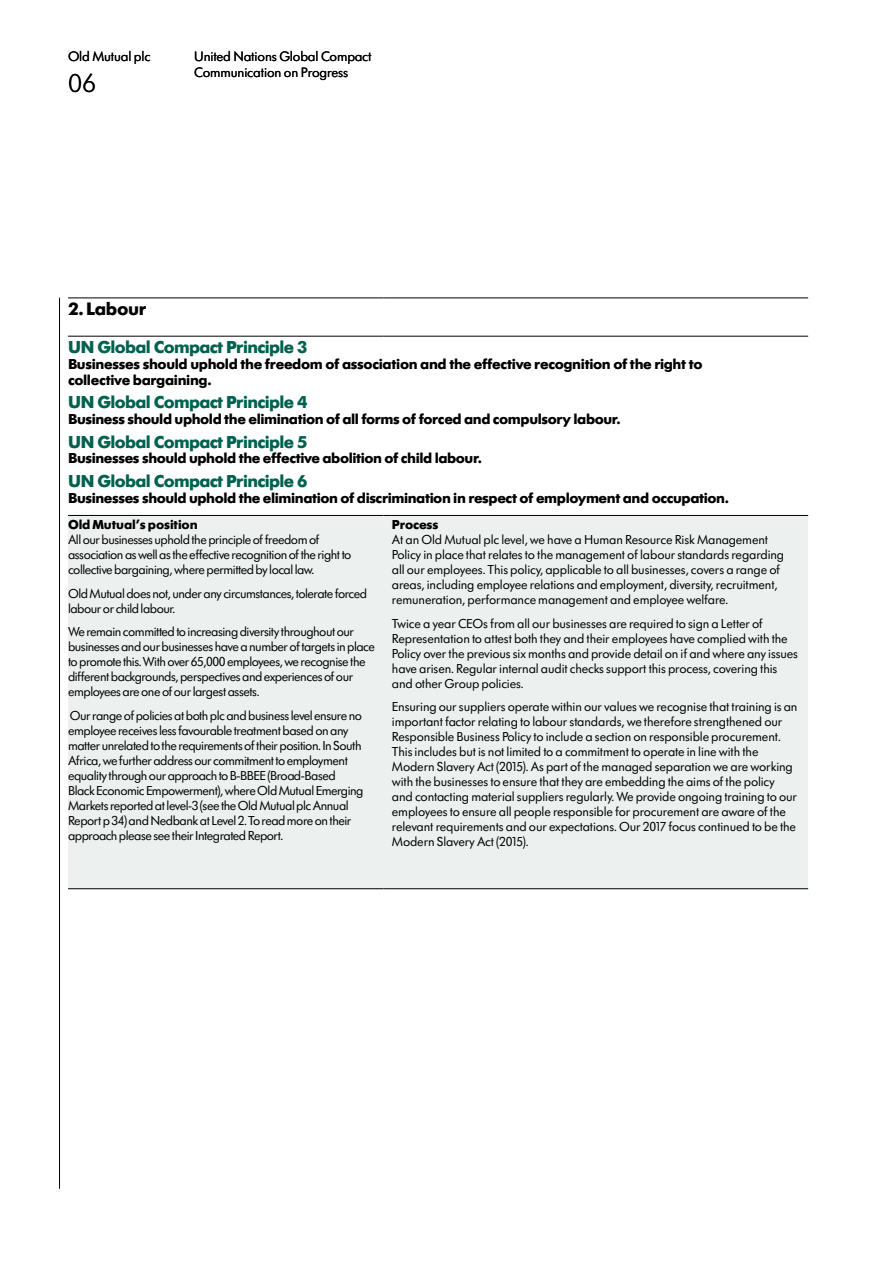
<style>
.page{position:relative;width:893px;height:1263px;background:#fff}
.page>*{position:absolute;margin:0;border:0;box-sizing:border-box;transform-origin:0 0}
.t1{font:300 27px "Futura SBOP";color:#000}
.t2{font:700 18.75px "Futura SBOP";letter-spacing:-.02em;color:#000}
.t3{font:700 18px "Futura SBOP";letter-spacing:-.035em;color:#00614f}
.t4{font:700 15px/15.8px "Futura SBOP";letter-spacing:-.025em;color:#000}
.t5{font:14.25px/16px "Futura SBOP";letter-spacing:-.01em;color:#000}
.t6{font:13.5px/15px "Futura SBOP";letter-spacing:-.01em;color:#000}
.t7{font:13.5px/15px "Futura SBOP";letter-spacing:-.03em;color:#000}
.t8{font:700 13.5px "Futura SBOP";letter-spacing:-.01em;color:#000}
</style>
<div class="page">
<hr style="left:59px;top:298px;width:1px;height:891px;background:#000">
<div style="left:68px;top:516px;width:740px;height:372px;background:#ecf0ef"></div>
<hr style="left:68px;top:336px;width:315px;height:1px;background:#000">
<hr style="left:392px;top:336px;width:416px;height:1px;background:#000">
<hr style="left:68px;top:515px;width:315px;height:1px;background:#000">
<hr style="left:392px;top:515px;width:416px;height:1px;background:#000">
<hr style="left:68px;top:888px;width:315px;height:1px;background:#000">
<hr style="left:392px;top:888px;width:416px;height:1px;background:#000">
<hr style="left:68px;top:298px;width:315px;height:1px;background:#000">
<hr style="left:392px;top:298px;width:416px;height:1px;background:#000">
<p class="t5" style="left:68px;top:49px;width:84px">Old Mutual plc</p>
<h1 class="t1" style="left:68px;top:69px;width:30px">06</h1>
<p class="t5" style="left:194px;top:49px;width:179px">United Nations Global Compact<br>Communication on Progress</p>
<h2 class="t2" style="left:68px;top:299px;width:80px">2. Labour</h2>
<h3 class="t3" style="left:68px;top:337px;width:241px">UN Global Compact Principle 3</h3>
<p class="t4" style="left:68px;top:356px;width:636px">Businesses should uphold the freedom of association and the effective recognition of the right to collective bargaining.</p>
<h3 class="t3" style="left:68px;top:392px;width:241px">UN Global Compact Principle 4</h3>
<p class="t4" style="left:68px;top:411px;width:554px">Business should uphold the elimination of all forms of forced and compulsory labour.</p>
<h3 class="t3" style="left:68px;top:431px;width:241px">UN Global Compact Principle 5</h3>
<p class="t4" style="left:68px;top:450px;width:415px">Businesses should uphold the effective abolition of child labour.</p>
<h3 class="t3" style="left:68px;top:471px;width:241px">UN Global Compact Principle 6</h3>
<p class="t4" style="left:68px;top:490px;width:662px">Businesses should uphold the elimination of discrimination in respect of employment and occupation.</p>
<p class="t8" style="left:68px;top:517px;width:131px">Old Mutual’s position</p>
<p class="t7" style="left:68px;top:532px;width:285px">All our businesses uphold the principle of freedom of association as well as the effective recognition of the right to collective bargaining, where permitted by local law.</p>
<p class="t7" style="left:68px;top:586px;width:301px">Old Mutual does not, under any circumstances, tolerate forced labour or child labour.</p>
<p class="t7" style="left:68px;top:624px;width:308px">We remain committed to increasing diversity throughout our businesses and our businesses have a number of targets in place to promote this. With over 65,000 employees, we recognise the different backgrounds, perspectives and experiences of our employees are one of our largest assets.</p>
<p class="t7" style="left:68px;top:708px;width:297px">Our range of policies at both plc and business level ensure no employee receives less favourable treatment based on any matter unrelated to the requirements of their position. In South Africa, we further address our commitment to employment equality through our approach to B-BBEE (Broad-Based Black Economic Empowerment), where Old Mutual Emerging Markets reported at level-3 (see the Old Mutual plc Annual Report p 34) and Nedbank at Level 2. To read more on their approach please see their Integrated Report.</p>
<p class="t8" style="left:392px;top:517px;width:48px">Process</p>
<p class="t6" style="left:392px;top:532px;width:394px">At an Old Mutual plc level, we have a Human Resource Risk Management Policy in place that relates to the management of labour standards regarding all our employees. This policy, applicable to all businesses, covers a range of areas, including employee relations and employment, diversity, recruitment, remuneration, performance management and employee welfare.</p>
<p class="t6" style="left:392px;top:616px;width:408px">Twice a year CEOs from all our businesses are required to sign a Letter of Representation to attest both they and their employees have complied with the Policy over the previous six months and provide detail on if and where any issues have arisen. Regular internal audit checks support this process, covering this and other Group policies.</p>
<p class="t6" style="left:392px;top:699px;width:407px">Ensuring our suppliers operate within our values we recognise that training is an important factor relating to labour standards, we therefore strengthened our Responsible Business Policy to include a section on responsible procurement.<br>This includes but is not limited to a commitment to operate in line with the Modern Slavery Act (2015). As part of the managed separation we are working with the businesses to ensure that they are embedding the aims of the policy and contacting material suppliers regularly. We provide ongoing training to our employees to ensure all people responsible for procurement are aware of the relevant requirements and our expectations. Our 2017 focus continued to be the Modern Slavery Act (2015).</p>
</div>
